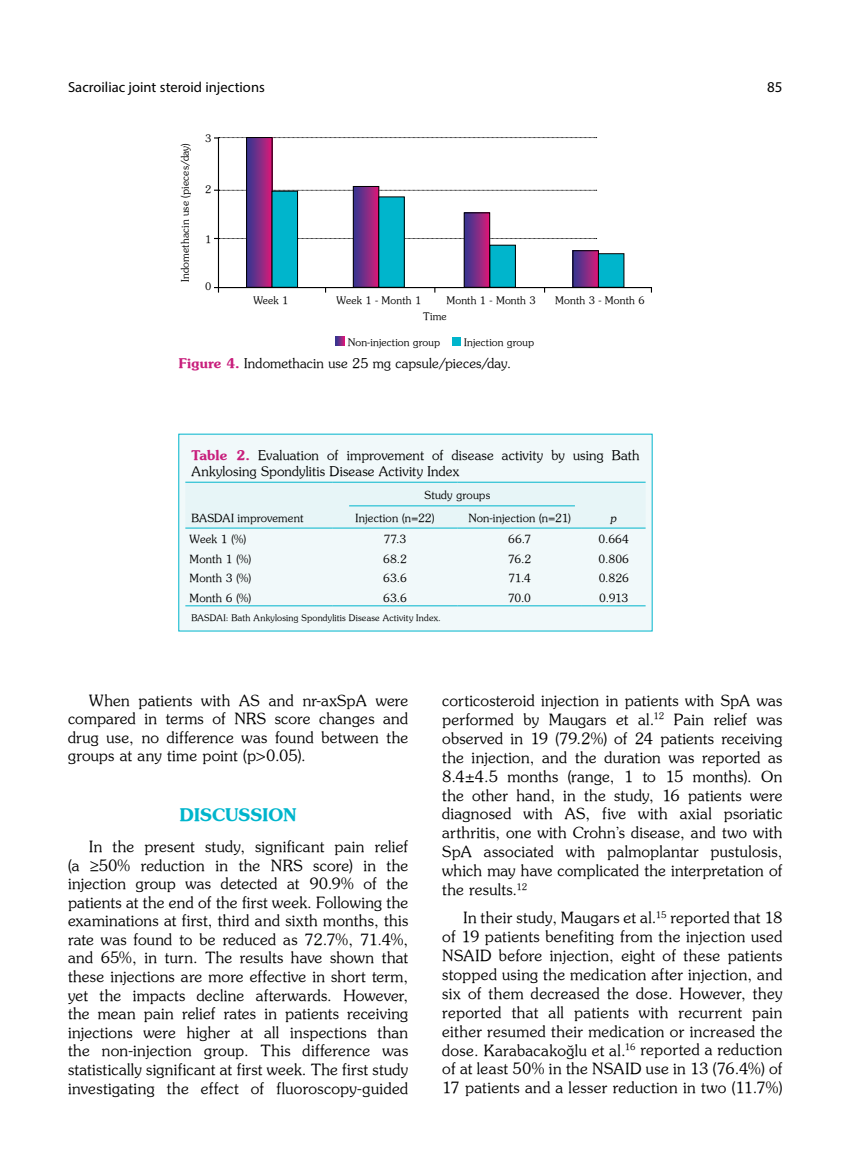
<style>
.page{position:relative;width:859px;height:1170px;background:#fff}
.page>*{position:absolute;margin:0;border:0;box-sizing:border-box;transform-origin:0 0}
.t1{font:17.4px "Souvenir Turk B";letter-spacing:.005em;color:#00b5cc}
.t2{font:15.45px/18.9px "Souvenir Turk";letter-spacing:.02em;color:#000;text-align:justify}
.t3{font:15px "Myriad Pro";color:#000}
.t4{font:14.55px "Myriad Pro";color:#000}
.t5{font:13.35px/16px "Souvenir Turk";letter-spacing:.01em;color:#000}
.t6{font:11.25px "Souvenir Turk";letter-spacing:.01em;color:#000}
.t7{font:11.25px "Souvenir Turk I";color:#000}
.t8{font:10.35px "Souvenir Turk";letter-spacing:.015em;color:#000}
.t9{font:9px "Souvenir Turk";letter-spacing:.025em;color:#000}
.s1{font-family:"Souvenir Turk B";color:#c81e7c}
</style>
<div class="page">
<svg style="left:575px;top:252px;width:22px;height:33px"></svg>
<div style="left:598px;top:254px;width:26px;height:33px;background:#00b5cc"></div>
<div style="left:598px;top:253px;width:26px;height:34px;border:1px solid #000"></div>
<svg style="left:466px;top:215px;width:22px;height:70px;background:#822a85"></svg>
<div style="left:464px;top:213px;width:26px;height:74px;border:1px solid #000"></div>
<div style="left:490px;top:245px;width:25px;height:42px;background:#00b5cc"></div>
<div style="left:490px;top:245px;width:26px;height:42px;border:1px solid #000"></div>
<svg style="left:355px;top:188px;width:22px;height:97px;background:#812a85"></svg>
<div style="left:353px;top:186px;width:26px;height:101px;border:1px solid #000"></div>
<div style="left:379px;top:197px;width:25px;height:90px;background:#00b5cc"></div>
<svg style="left:248px;top:139px;width:22px;height:146px;background:#7f2a85"></svg>
<div style="left:246px;top:137px;width:26px;height:150px;border:1px solid #000"></div>
<div style="left:272px;top:191px;width:26px;height:96px;background:#00b5cc"></div>
<div style="left:272px;top:191px;width:26px;height:96px;border:1px solid #000"></div>
<hr style="left:218px;top:137px;width:1px;height:151px;background:#000">
<svg style="left:214px;top:137px;width:383px;height:1px"></svg>
<svg style="left:214px;top:190px;width:383px;height:1px"></svg>
<svg style="left:214px;top:238px;width:383px;height:1px"></svg>
<svg style="left:214px;top:287px;width:5px;height:5px"></svg>
<hr style="left:218px;top:287px;width:434px;height:1px;background:#000">
<svg style="left:336px;top:337px;width:8px;height:8px"></svg>
<div style="left:453px;top:337px;width:8px;height:8px;background:#00b5cc"></div>
<div style="left:179px;top:434px;width:473px;height:197px;background:#f1f9fa"></div>
<div style="left:185px;top:506px;width:461px;height:22px;background:#e7f5f7"></div>
<hr style="left:185px;top:482px;width:148px;height:1px;background:#00b5cc">
<hr style="left:333px;top:482px;width:124px;height:1px;background:#00b5cc">
<hr style="left:457px;top:482px;width:125px;height:1px;background:#00b5cc">
<hr style="left:582px;top:482px;width:64px;height:1px;background:#00b5cc">
<hr style="left:185px;top:528px;width:148px;height:1px;background:#00b5cc">
<hr style="left:333px;top:528px;width:124px;height:1px;background:#00b5cc">
<hr style="left:457px;top:528px;width:125px;height:1px;background:#00b5cc">
<hr style="left:582px;top:528px;width:64px;height:1px;background:#00b5cc">
<hr style="left:185px;top:605px;width:148px;height:1px;background:#00b5cc">
<hr style="left:333px;top:605px;width:124px;height:1px;background:#00b5cc">
<hr style="left:457px;top:605px;width:125px;height:1px;background:#00b5cc">
<hr style="left:582px;top:605px;width:64px;height:1px;background:#00b5cc">
<hr style="left:349px;top:505px;width:226px;height:1px;background:#00b5cc">
<p class="t4" style="left:68px;top:78px;width:198px">Sacroiliac joint steroid injections</p>
<p class="t3" style="left:767px;top:78px;width:17px">85</p>
<p class="t8" style="left:179px;top:282px;width:141px;rotate:-90deg">Indomethacin use (pieces/day)</p>
<p class="t8" style="left:205px;top:132px;width:8px">3</p>
<p class="t8" style="left:205px;top:183px;width:8px">2</p>
<p class="t8" style="left:205px;top:232px;width:8px">1</p>
<p class="t8" style="left:205px;top:279px;width:8px">0</p>
<p class="t8" style="left:253px;top:294px;width:37px">Week 1</p>
<p class="t8" style="left:337px;top:294px;width:86px">Week 1 - Month 1</p>
<p class="t8" style="left:446px;top:294px;width:91px">Month 1 - Month 3</p>
<p class="t8" style="left:555px;top:294px;width:91px">Month 3 - Month 6</p>
<p class="t8" style="left:348px;top:335px;width:94px">Non-injection group</p>
<p class="t8" style="left:464px;top:335px;width:71px">Injection group</p>
<p class="t8" style="left:423px;top:310px;width:25px">Time</p>
<p class="t5" style="left:179px;top:355px;width:334px"><span class="s1">Figure 4.</span> Indomethacin use 25 mg capsule/pieces/day.</p>
<p class="t5" style="left:191px;top:447px;width:450px"><span class="s1">Table 2.</span> Evaluation of improvement of disease activity by using Bath<br>Ankylosing Spondylitis Disease Activity Index</p>
<p class="t6" style="left:424px;top:488px;width:67px">Study groups</p>
<p class="t6" style="left:191px;top:511px;width:114px">BASDAI improvement</p>
<p class="t6" style="left:356px;top:511px;width:80px">Injection (n=22)</p>
<p class="t6" style="left:468px;top:511px;width:104px">Non-injection (n=21)</p>
<p class="t7" style="left:610px;top:511px;width:8px">p</p>
<p class="t6" style="left:190px;top:532px;width:58px">Week 1 (%)</p>
<p class="t6" style="left:384px;top:532px;width:24px">77.3</p>
<p class="t6" style="left:508px;top:532px;width:25px">66.7</p>
<p class="t6" style="left:598px;top:532px;width:32px">0.664</p>
<p class="t6" style="left:190px;top:551px;width:63px">Month 1 (%)</p>
<p class="t6" style="left:383px;top:551px;width:25px">68.2</p>
<p class="t6" style="left:508px;top:551px;width:25px">76.2</p>
<p class="t6" style="left:598px;top:551px;width:32px">0.806</p>
<p class="t6" style="left:190px;top:571px;width:63px">Month 3 (%)</p>
<p class="t6" style="left:383px;top:571px;width:25px">63.6</p>
<p class="t6" style="left:508px;top:571px;width:24px">71.4</p>
<p class="t6" style="left:599px;top:571px;width:32px">0.826</p>
<p class="t6" style="left:190px;top:590px;width:63px">Month 6 (%)</p>
<p class="t6" style="left:383px;top:590px;width:25px">63.6</p>
<p class="t6" style="left:508px;top:590px;width:24px">70.0</p>
<p class="t6" style="left:599px;top:590px;width:30px">0.913</p>
<p class="t9" style="left:191px;top:611px;width:251px">BASDAI: Bath Ankylosing Spondylitis Disease Activity Index.</p>
<p class="t2" style="left:68px;top:690px;width:342px;text-indent:21px">When patients with AS and nr-axSpA were compared in terms of NRS score changes and drug use, no difference was found between the groups at any time point (p&gt;0.05).</p>
<p class="t1" style="left:180px;top:803px;width:118px">DISCUSSION</p>
<p class="t2" style="left:68px;top:836px;width:342px;text-indent:21px">In the present study, significant pain relief (a ≥50% reduction in the NRS score) in the injection group was detected at 90.9% of the patients at the end of the first week. Following the examinations at first, third and sixth months, this rate was found to be reduced as 72.7%, 71.4%, and 65%, in turn. The results have shown that these injections are more effective in short term, yet the impacts decline afterwards. However, the mean pain relief rates in patients receiving injections were higher at all inspections than the non-injection group. This difference was statistically significant at first week. The first study investigating the effect of fluoroscopy-guided</p>
<p class="t2" style="left:442px;top:690px;width:342px">corticosteroid injection in patients with SpA was performed by Maugars et al.<sup>12</sup> Pain relief was observed in 19 (79.2%) of 24 patients receiving the injection, and the duration was reported as 8.4±4.5 months (range, 1 to 15 months). On the other hand, in the study, 16 patients were diagnosed with AS, five with axial psoriatic arthritis, one with Crohn’s disease, and two with SpA associated with palmoplantar pustulosis, which may have complicated the interpretation of the results.<sup>12</sup></p>
<p class="t2" style="left:442px;top:907px;width:342px;text-indent:21px">In their study, Maugars et al.<sup>15</sup> reported that 18 of 19 patients benefiting from the injection used NSAID before injection, eight of these patients stopped using the medication after injection, and six of them decreased the dose. However, they reported that all patients with recurrent pain either resumed their medication or increased the dose. Karabacako¤lu et al.<sup>16</sup> reported a reduction of at least 50% in the NSAID use in 13 (76.4%) of 17 patients and a lesser reduction in two (11.7%)</p>
</div>
